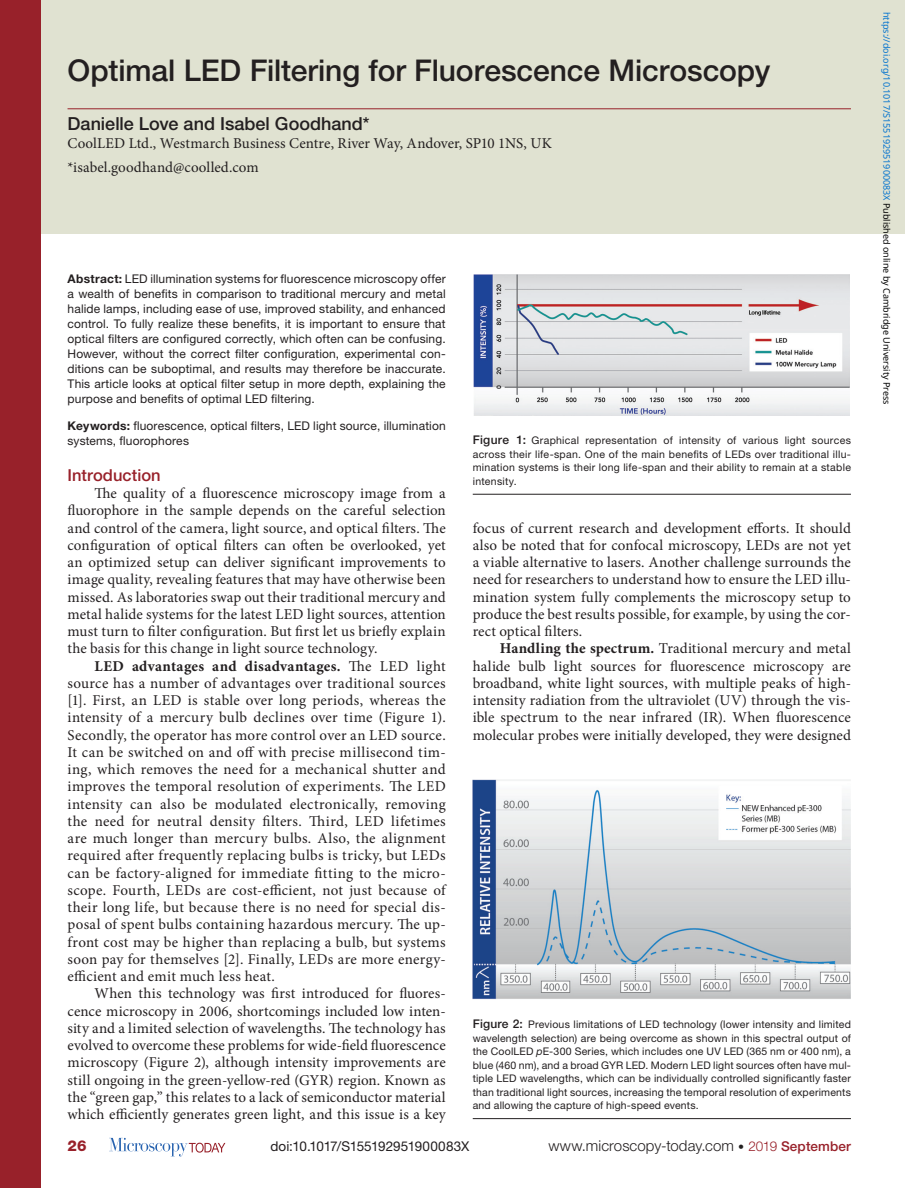
<style>
.page{position:relative;width:905px;height:1188px;background:#fff}
.page>*{position:absolute;margin:0;border:0;box-sizing:border-box;transform-origin:0 0}
.t1{font:500 30px "Helvetica Neue LT Std";letter-spacing:-.005em;color:#231f20}
.t2{font:500 18px "Helvetica Neue LT Std";color:#231f20}
.t3{font:500 16.5px "Helvetica Neue LT Std";color:#98212a}
.t4{font:15px/17.2px "Minion Pro";letter-spacing:.005em;color:#231f20;text-align:justify}
.t5{font:300 15px "Helvetica Neue LT Std";letter-spacing:.005em;color:#231f20}
.t6{font:800 15px "Helvetica Neue LT Std";color:#98212a}
.t7{font:13.5px "Helvetica Neue LT Std";letter-spacing:-.005em;color:#231f20}
.t8{font:12px/15px "Helvetica Neue LT Std";letter-spacing:.015em;color:#231f20;text-align:justify}
.t9{font:10.5px/13.5px "Helvetica Neue LT Std";letter-spacing:.02em;color:#231f20;text-align:justify}
.t10{font:9px "Noto Sans";color:#0172cf}
.s1{font-weight:700}
.s2{font-weight:500;font-size:12px}
.s3{font-style:italic}
.s4{font-size:12px}
.s5{font-size:13.5px;color:#98212a}
.s6{font-weight:500;font-size:13.5px;color:#98212a}
.s7{color:#000}
</style>
<div class="page">
<svg style="left:109px;top:1138px;width:116px;height:18px"></svg>
<div style="left:0;top:0;width:904px;height:234px;background:#e0e2d1"></div>
<hr style="left:68px;top:108px;width:782px;height:1px;background:#98212a">
<div style="left:0;top:0;width:40px;height:1188px;background:#98212a"></div>
<hr style="left:472px;top:494px;width:378px;height:1px;background:#231f20">
<img style="left:473px;top:274px;width:377px;height:142px">
<hr style="left:472px;top:1118px;width:378px;height:1px;background:#231f20">
<img style="left:472px;top:779px;width:378px;height:221px">
<h1 class="t1" style="left:68px;top:53px;width:704px">Optimal LED Filtering for Fluorescence Microscopy</h1>
<p class="t2" style="left:68px;top:113px;width:303px">Danielle Love and Isabel Goodhand*</p>
<p class="t4" style="left:68px;top:131px;width:486px;line-height:24px">CoolLED Ltd., Westmarch Business Centre, River Way, Andover, SP10 1NS, UK *isabel.goodhand@coolled.com</p>
<p class="t8" style="left:68px;top:271px;width:380px"><span class="s1">Abstract:</span> LED illumination systems for fluorescence microscopy offer a wealth of benefits in comparison to traditional mercury and metal halide lamps, including ease of use, improved stability, and enhanced control. To fully realize these benefits, it is important to ensure that optical filters are configured correctly, which often can be confusing.<br>However, without the correct filter configuration, experimental con&shy;ditions can be suboptimal, and results may therefore be inaccurate.<br>This article looks at optical filter setup in more depth, explaining the purpose and benefits of optimal LED filtering.</p>
<p class="t8" style="left:68px;top:418px;width:380px"><span class="s1">Keywords:</span> fluorescence, optical filters, LED light source, illumination systems, fluorophores</p>
<p class="t3" style="left:68px;top:465px;width:95px">Introduction</p>
<p class="t4" style="left:68px;top:485px;width:380px;text-indent:27px">The quality of a fluorescence microscopy image from a fluorophore in the sample depends on the careful selection and control of the camera, light source, and optical filters. The configuration of optical filters can often be overlooked, yet an optimized setup can deliver significant improvements to image quality, revealing features that may have otherwise been missed. As laboratories swap out their traditional mercury and metal halide systems for the latest LED light sources, attention must turn to filter configuration. But first let us briefly explain the basis for this change in light source technology.</p>
<p class="t4" style="left:68px;top:657px;width:380px;text-indent:27px"><span class="s1">LED advantages and disadvantages.</span> The LED light source has a number of advantages over traditional sources [1]. First, an LED is stable over long periods, whereas the intensity of a mercury bulb declines over time (Figure 1).<br>Secondly, the operator has more control over an LED source.<br>It can be switched on and off with precise millisecond tim&shy;ing, which removes the need for a mechanical shutter and improves the temporal resolution of experiments. The LED intensity can also be modulated electronically, removing the need for neutral density filters. Third, LED lifetimes are much longer than mercury bulbs. Also, the alignment required after frequently replacing bulbs is tricky, but LEDs can be factory-aligned for immediate fitting to the micro&shy;scope. Fourth, LEDs are cost-efficient, not just because of their long life, but because there is no need for special dis&shy;posal of spent bulbs containing hazardous mercury. The up&shy;front cost may be higher than replacing a bulb, but systems soon pay for themselves [2]. Finally, LEDs are more energy&shy;efficient and emit much less heat.</p>
<p class="t4" style="left:68px;top:985px;width:380px;text-indent:27px">When this technology was first introduced for fluores&shy;cence microscopy in 2006, shortcomings included low inten&shy;sity and a limited selection of wavelengths. The technology has evolved to overcome these problems for wide-field fluorescence microscopy (Figure 2), although intensity improvements are still ongoing in the green-yellow-red (GYR) region. Known as the “green gap,” this relates to a lack of semiconductor material which efficiently generates green light, and this issue is a key</p>
<p class="t9" style="left:472px;top:434px;width:380px"><span class="s2">Figure 1:</span> Graphical representation of intensity of various light sources across their life-span. One of the main benefits of LEDs over traditional illu&shy;mination systems is their long life-span and their ability to remain at a stable intensity.</p>
<p class="t4" style="left:472px;top:519px;width:380px">focus of current research and development efforts. It should also be noted that for confocal microscopy, LEDs are not yet a viable alternative to lasers. Another challenge surrounds the need for researchers to understand how to ensure the LED illu&shy;mination system fully complements the microscopy setup to produce the best results possible, for example, by using the cor&shy;rect optical filters.</p>
<p class="t4" style="left:472px;top:640px;width:380px;text-indent:27px"><span class="s1">Handling the spectrum.</span> Traditional mercury and metal halide bulb light sources for fluorescence microscopy are broadband, white light sources, with multiple peaks of high&shy;intensity radiation from the ultraviolet (UV) through the vis&shy;ible spectrum to the near infrared (IR). When fluorescence molecular probes were initially developed, they were designed</p>
<p class="t9" style="left:472px;top:1018px;width:380px"><span class="s2">Figure 2:</span> Previous limitations of LED technology (lower intensity and limited wavelength selection) are being overcome as shown in this spectral output of the CoolLED <span class="s3">p</span>E-300 Series, which includes one UV LED (365 nm or 400 nm), a blue (460 nm), and a broad GYR LED. Modern LED light sources often have mul&shy;tiple LED wavelengths, which can be individually controlled significantly faster than traditional light sources, increasing the temporal resolution of experiments and allowing the capture of high-speed events.</p>
<p class="t6" style="left:68px;top:1137px;width:20px">26</p>
<p class="t7" style="left:270px;top:1138px;width:200px">doi:10.1017/S155192951900083X</p>
<p class="t5" style="left:548px;top:1137px;width:304px">www.microscopy-today.com <span class="s4">•</span> <span class="s5">2019</span> <span class="s6">September</span></p>
<p class="t10" style="left:893px;top:12px;width:395px;rotate:90deg">https://doi.org/10.1017/S155192951900083X <span class="s7">Published online by Cambridge University Press</span></p>
</div>
